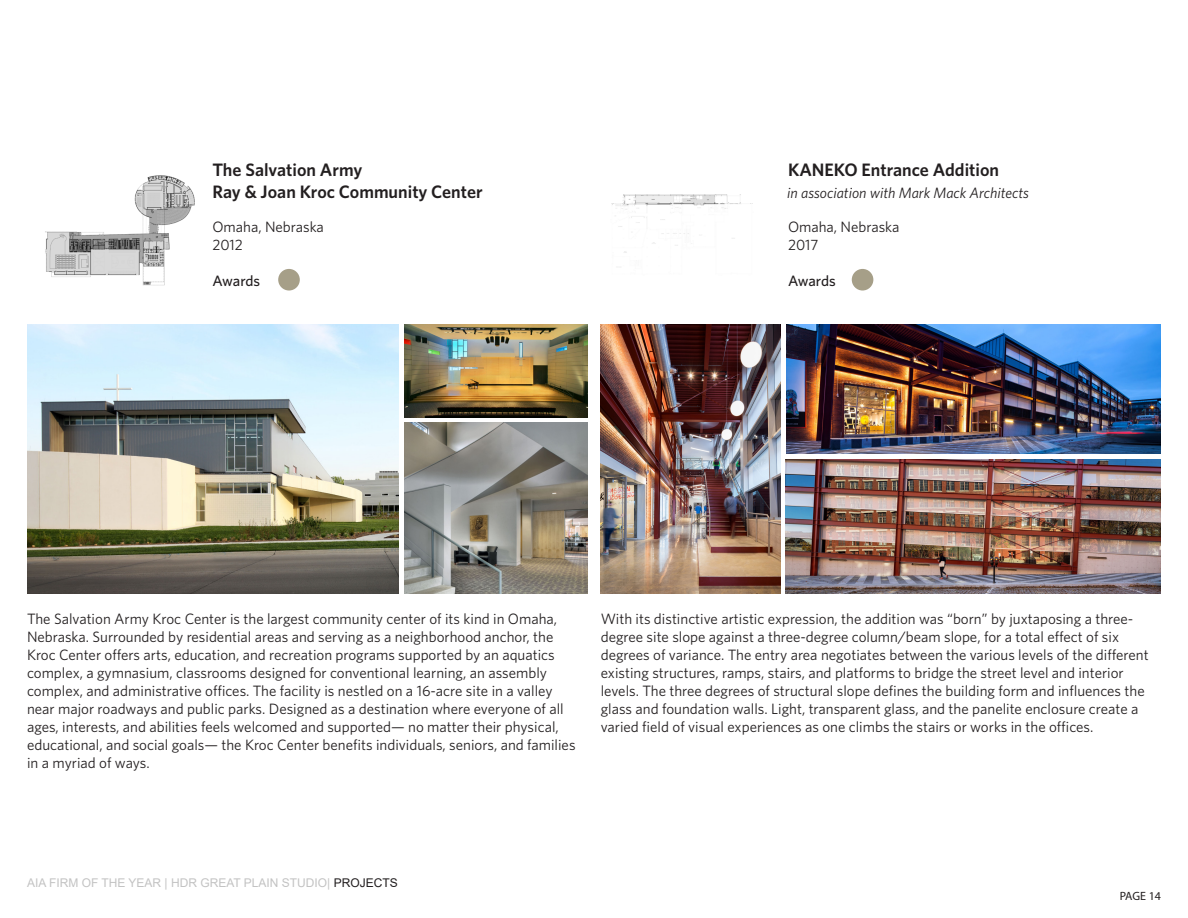
<style>
.page{position:relative;width:1188px;height:918px;background:#fff}
.page>*{position:absolute;margin:0;border:0;box-sizing:border-box;transform-origin:0 0}
.t1{font:600 18px "Whitney";color:#231f20}
.t2{font:15px/18px "Whitney";color:#231f20}
.t3{font:italic 15px "Whitney";color:#231f20}
.t4{font:500 15px "Whitney";letter-spacing:-.015em;color:#231f20}
.t5{font:12px "Arial";color:#c3c3c3}
.t6{font:12px "Myriad Pro";letter-spacing:-.005em;color:#231f20}
.s1{color:#231f20}
</style>
<div class="page">
<div style="left:278px;top:269px;width:22px;height:22px;background:#a69f88;border-radius:50%"></div>
<div style="left:852px;top:269px;width:21px;height:22px;background:#a69f88;border-radius:50%"></div>
<img style="left:601px;top:325px;width:180px;height:268px">
<img style="left:786px;top:459px;width:374px;height:134px">
<img style="left:786px;top:325px;width:375px;height:128px">
<img style="left:611px;top:194px;width:142px;height:59px">
<img style="left:45px;top:175px;width:150px;height:111px">
<img style="left:27px;top:325px;width:372px;height:268px">
<img style="left:404px;top:422px;width:183px;height:171px">
<img style="left:404px;top:325px;width:183px;height:92px">
<p class="t1" style="left:212px;top:158px;width:152px">The Salvation Army</p>
<p class="t1" style="left:212px;top:180px;width:272px">Ray &amp; Joan Kroc Community Center</p>
<p class="t2" style="left:212px;top:217px;width:113px">Omaha, Nebraska</p>
<p class="t2" style="left:212px;top:235px;width:32px">2012</p>
<p class="t4" style="left:212px;top:270px;width:49px">Awards</p>
<p class="t1" style="left:788px;top:158px;width:213px">KANEKO Entrance Addition</p>
<p class="t3" style="left:787px;top:183px;width:243px">in association with Mark Mack Architects</p>
<p class="t2" style="left:788px;top:217px;width:113px">Omaha, Nebraska</p>
<p class="t2" style="left:788px;top:235px;width:32px">2017</p>
<p class="t4" style="left:788px;top:270px;width:49px">Awards</p>
<p class="t2" style="left:27px;top:609px;width:550px">The Salvation Army Kroc Center is the largest community center of its kind in Omaha, Nebraska. Surrounded by residential areas and serving as a neighborhood anchor, the Kroc Center offers arts, education, and recreation programs supported by an aquatics complex, a gymnasium, classrooms designed for conventional learning, an assembly complex, and administrative offices. The facility is nestled on a 16-acre site in a valley near major roadways and public parks. Designed as a destination where everyone of all ages, interests, and abilities feels welcomed and supported— no matter their physical, educational, and social goals— the Kroc Center benefits individuals, seniors, and families in a myriad of ways.</p>
<p class="t2" style="left:601px;top:609px;width:549px">With its distinctive artistic expression, the addition was “born” by juxtaposing a three&shy;degree site slope against a three-degree column/beam slope, for a total effect of six degrees of variance. The entry area negotiates between the various levels of the different existing structures, ramps, stairs, and platforms to bridge the street level and interior levels. The three degrees of structural slope defines the building form and influences the glass and foundation walls. Light, transparent glass, and the panelite enclosure create a varied field of visual experiences as one climbs the stairs or works in the offices.</p>
<p class="t5" style="left:27px;top:874px;width:372px">AIA FIRM OF THE YEAR | HDR GREAT PLAIN STUDIO| <span class="s1">PROJECTS</span></p>
<p class="t6" style="left:1120px;top:889px;width:43px">PAGE 14</p>
</div>
